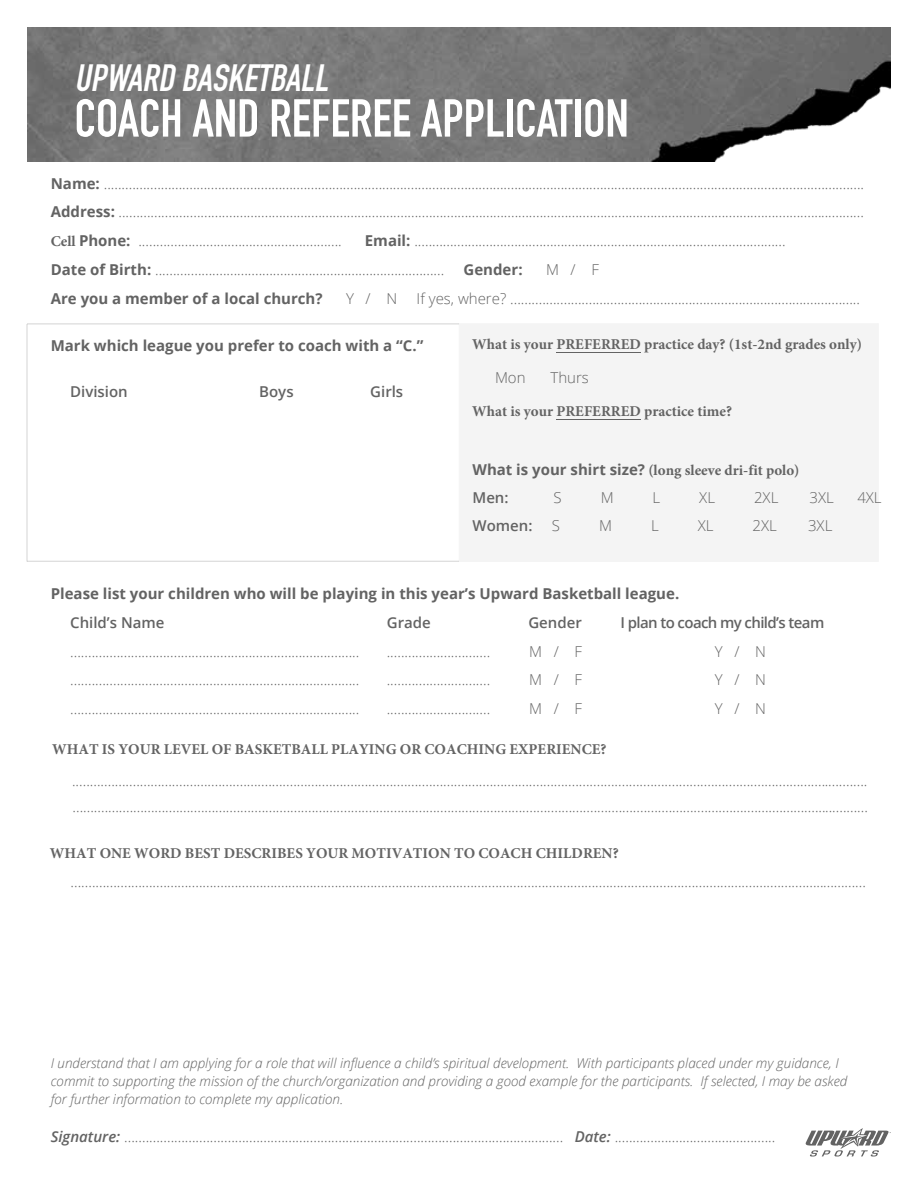
<style>
.page{position:relative;width:918px;height:1188px;background:#fff}
.page>*{position:absolute;margin:0;border:0;box-sizing:border-box;transform-origin:0 0}
.t1{font:52.5px "DIN Engschrift Std";color:#fff}
.t2{font:italic 37.5px "DIN Engschrift Std";color:#fff}
.t3{font:300 15px/28.8px "Open Sans";color:#636363;text-align:justify}
.t4{font:700 15px "Minion Pro";color:#636363}
.t5{font:700 15px "Open Sans";color:#636363}
.t6{font:600 15px "Open Sans";color:#636363}
.t7{font:600 15px "Open Sans";letter-spacing:-.04em;color:#636363}
.t8{font:italic 300 13.5px/18px "Open Sans";color:#636363}
.s1{font-weight:700}
.s2{font-family:"Minion Pro";font-weight:700}
.s3{font-family:"Open Sans"}
.s4{font-weight:600;font-style:italic}
</style>
<div class="page">
<img style="left:27px;top:28px;width:864px;height:134px">
<div style="left:459px;top:324px;width:420px;height:238px;background:#f4f4f4"></div>
<svg style="left:806px;top:1128px;width:85px;height:28px"></svg>
<hr style="left:556px;top:419px;width:85px;height:1px;background:#636363">
<hr style="left:556px;top:352px;width:85px;height:1px;background:#636363">
<hr style="left:27px;top:324px;width:1px;height:238px;background:#838383">
<hr style="left:27px;top:324px;width:432px;height:1px;background:#838383">
<hr style="left:27px;top:561px;width:432px;height:1px;background:#838383">
<h2 class="t2" style="left:75px;top:56px;width:263px">UPWARD BASKETBALL</h2>
<h1 class="t1" style="left:75px;top:87px;width:556px">COACH AND REFEREE APPLICATION</h1>
<p class="t3" style="left:51px;top:168px;width:815px"><span class="s1">Name:</span> .....................................................................................................................................................................................................................<br><span class="s1">Address:</span> .................................................................................................................................................................................................................<br><span class="s2">Cell</span> <span class="s1">Phone:</span> .........................................................</p>
<p class="t3" style="left:51px;top:226px;width:736px;text-indent:314px"><span class="s1">Email:</span> ........................................................................................................<br><span class="s1">Date of Birth:</span> .................................................................................</p>
<p class="t5" style="left:464px;top:259px;width:61px">Gender:</p>
<p class="t3" style="left:546px;top:255px;width:54px">M / F</p>
<p class="t5" style="left:51px;top:288px;width:273px">Are you a member of a local church?</p>
<p class="t3" style="left:346px;top:284px;width:53px">Y / N</p>
<p class="t3" style="left:417px;top:284px;width:445px">If yes, where? ..................................................................................................</p>
<p class="t5" style="left:51px;top:335px;width:374px">Mark which league you prefer to coach with a “C.”</p>
<p class="t6" style="left:70px;top:382px;width:59px">Division</p>
<p class="t6" style="left:259px;top:382px;width:36px">Boys</p>
<p class="t6" style="left:370px;top:382px;width:35px">Girls</p>
<p class="t4" style="left:472px;top:334px;width:391px">What is your PREFERRED practice day? (1st-2nd grades only)</p>
<p class="t3" style="left:495px;top:363px;width:32px">Mon</p>
<p class="t3" style="left:551px;top:363px;width:40px">Thurs</p>
<p class="t4" style="left:472px;top:401px;width:261px">What is your PREFERRED practice time?</p>
<p class="t4" style="left:472px;top:459px;width:329px"><span class="s3">What is your shirt size?</span> (long sleeve dri-fit polo)</p>
<p class="t6" style="left:472px;top:488px;width:38px">Men:</p>
<p class="t3" style="left:554px;top:483px;width:10px">S</p>
<p class="t3" style="left:601px;top:483px;width:14px">M</p>
<p class="t3" style="left:653px;top:483px;width:9px">L</p>
<p class="t3" style="left:699px;top:483px;width:17px">XL</p>
<p class="t3" style="left:754px;top:483px;width:26px">2XL</p>
<p class="t3" style="left:810px;top:483px;width:26px">3XL</p>
<p class="t3" style="left:857px;top:483px;width:26px">4XL</p>
<p class="t6" style="left:472px;top:515px;width:61px">Women:</p>
<p class="t3" style="left:552px;top:511px;width:10px">S</p>
<p class="t3" style="left:599px;top:511px;width:14px">M</p>
<p class="t3" style="left:651px;top:511px;width:9px">L</p>
<p class="t3" style="left:698px;top:511px;width:17px">XL</p>
<p class="t3" style="left:753px;top:511px;width:26px">2XL</p>
<p class="t3" style="left:808px;top:511px;width:26px">3XL</p>
<p class="t5" style="left:51px;top:583px;width:630px">Please list your children who will be playing in this year’s Upward Basketball league.</p>
<p class="t6" style="left:70px;top:612px;width:96px">Child’s Name</p>
<p class="t6" style="left:387px;top:612px;width:46px">Grade</p>
<p class="t6" style="left:528px;top:612px;width:55px">Gender</p>
<p class="t7" style="left:621px;top:612px;width:205px">I plan to coach my child’s team</p>
<p class="t3" style="left:70px;top:636px;width:291px">.................................................................................</p>
<p class="t3" style="left:387px;top:636px;width:105px">.............................</p>
<p class="t3" style="left:529px;top:636px;width:54px">M / F</p>
<p class="t3" style="left:715px;top:636px;width:53px">Y / N</p>
<p class="t3" style="left:70px;top:665px;width:291px">.................................................................................</p>
<p class="t3" style="left:387px;top:665px;width:105px">.............................</p>
<p class="t3" style="left:529px;top:665px;width:54px">M / F</p>
<p class="t3" style="left:715px;top:665px;width:53px">Y / N</p>
<p class="t3" style="left:70px;top:694px;width:291px">.................................................................................</p>
<p class="t3" style="left:387px;top:694px;width:105px">.............................</p>
<p class="t3" style="left:529px;top:694px;width:54px">M / F</p>
<p class="t3" style="left:715px;top:694px;width:53px">Y / N</p>
<p class="t4" style="left:52px;top:739px;width:556px">WHAT IS YOUR LEVEL OF BASKETBALL PLAYING OR COACHING EXPERIENCE?</p>
<p class="t3" style="left:72px;top:766px;width:797px">...............................................................................................................................................................................................................................</p>
<p class="t3" style="left:73px;top:792px;width:797px">...............................................................................................................................................................................................................................</p>
<p class="t4" style="left:50px;top:842px;width:570px">WHAT ONE WORD BEST DESCRIBES YOUR MOTIVATION TO COACH CHILDREN?</p>
<p class="t3" style="left:71px;top:867px;width:797px">...............................................................................................................................................................................................................................</p>
<p class="t8" style="left:51px;top:1054px;width:798px">I understand that I am applying for a role that will influence a child’s spiritual development. With participants placed under my guidance, I commit to supporting the mission of the church/organization and providing a good example for the participants. If selected, I may be asked for further information to complete my application.</p>
<p class="t3" style="left:51px;top:1122px;width:726px"><span class="s4">Signature:</span> ........................................................................................................................... <span class="s4">Date:</span> .............................................</p>
</div>
